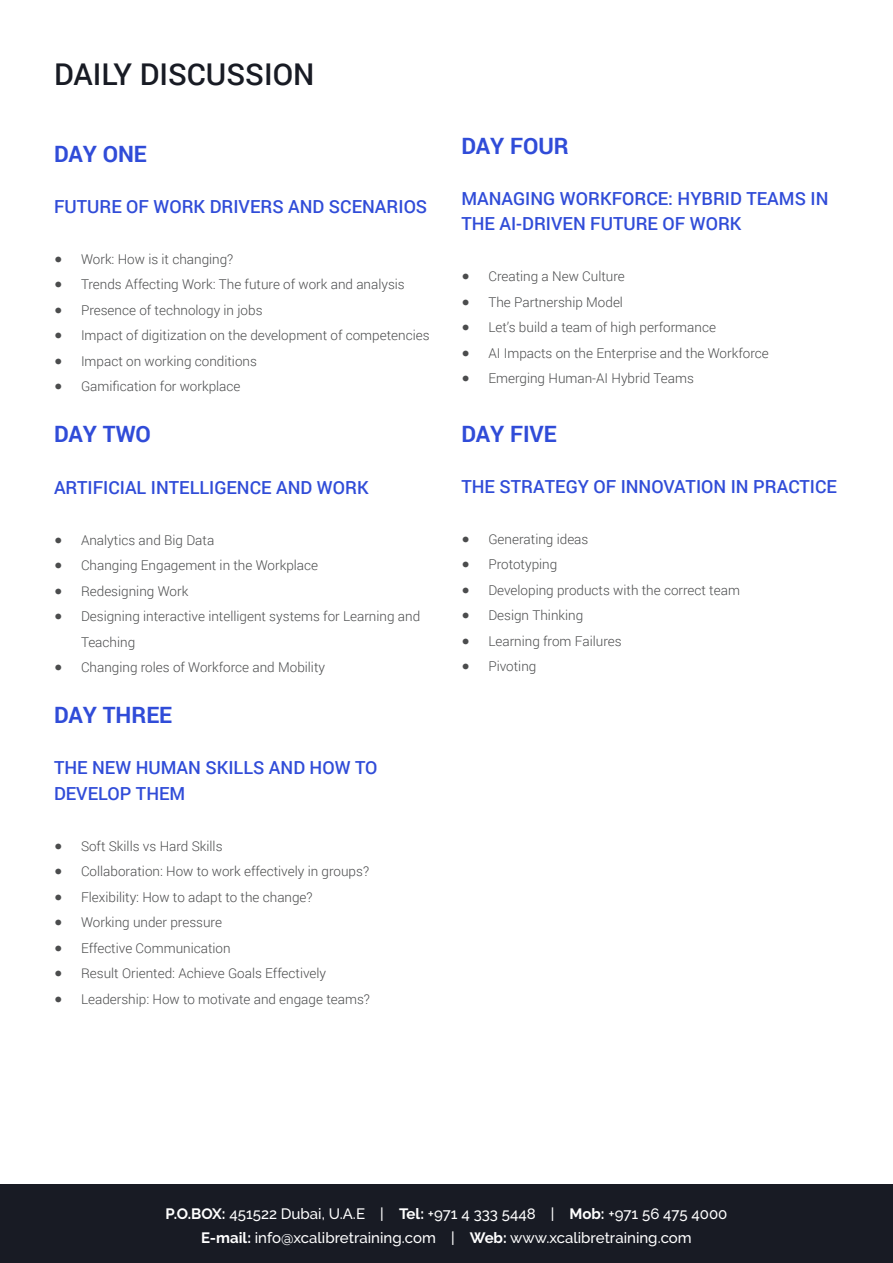
<style>
.page{position:relative;width:893px;height:1263px;background:#fff}
.page>*{position:absolute;margin:0;border:0;box-sizing:border-box;transform-origin:0 0}
.t1{font:500 30px "Roboto";color:#181b24}
.t2{font:700 22.5px "Roboto";color:#304cd8}
.t3{font:500 18px/25.5px "Roboto";color:#304cd8}
.t4{font:500 15px/24px "Raleway";color:#fff;text-align:center}
.t5{font:300 13.5px/25.5px "Roboto";color:#4b4c4d}
.s1{font-family:"Helvetica Neue";font-weight:400}
.s2{font-weight:700}
</style>
<div class="page">
<div style="left:0;top:1184px;width:893px;height:79px;background:#181b24"></div>
<p class="t1" style="left:54px;top:54px;width:262px">DAILY DISCUSSION</p>
<p class="t2" style="left:54px;top:138px;width:94px">DAY ONE</p>
<p class="t3" style="left:54px;top:193px;width:375px">FUTURE OF WORK DRIVERS AND SCENARIOS</p>
<p class="t5" style="left:54px;top:246px;width:181px"><span class="s1">●</span> Work: How is it changing?</p>
<p class="t5" style="left:54px;top:271px;width:352px"><span class="s1">●</span> Trends Affecting Work: The future of work and analysis</p>
<p class="t5" style="left:54px;top:297px;width:210px"><span class="s1">●</span> Presence of technology in jobs</p>
<p class="t5" style="left:54px;top:322px;width:377px"><span class="s1">●</span> Impact of digitization on the development of competencies</p>
<p class="t5" style="left:54px;top:348px;width:204px"><span class="s1">●</span> Impact on working conditions</p>
<p class="t5" style="left:54px;top:373px;width:188px"><span class="s1">●</span> Gamification for workplace</p>
<p class="t2" style="left:54px;top:419px;width:99px">DAY TWO</p>
<p class="t3" style="left:54px;top:474px;width:316px">ARTIFICIAL INTELLIGENCE AND WORK</p>
<p class="t5" style="left:54px;top:526px;width:162px"><span class="s1">●</span> Analytics and Big Data</p>
<p class="t5" style="left:54px;top:552px;width:266px"><span class="s1">●</span> Changing Engagement in the Workplace</p>
<p class="t5" style="left:54px;top:577px;width:136px"><span class="s1">●</span> Redesigning Work</p>
<p class="t5" style="left:81px;top:603px;width:341px;text-indent:-27px"><span class="s1">●</span> Designing interactive intelligent systems for Learning and<br>Teaching</p>
<p class="t5" style="left:54px;top:654px;width:273px"><span class="s1">●</span> Changing roles of Workforce and Mobility</p>
<p class="t2" style="left:54px;top:699px;width:120px">DAY THREE</p>
<p class="t3" style="left:54px;top:754px;width:325px">THE NEW HUMAN SKILLS AND HOW TO<br>DEVELOP THEM</p>
<p class="t5" style="left:54px;top:832px;width:170px"><span class="s1">●</span> Soft Skills vs Hard Skills</p>
<p class="t5" style="left:54px;top:858px;width:317px"><span class="s1">●</span> Collaboration: How to work effectively in groups?</p>
<p class="t5" style="left:54px;top:883px;width:260px"><span class="s1">●</span> Flexibility: How to adapt to the change?</p>
<p class="t5" style="left:54px;top:909px;width:170px"><span class="s1">●</span> Working under pressure</p>
<p class="t5" style="left:54px;top:934px;width:178px"><span class="s1">●</span> Effective Communication</p>
<p class="t5" style="left:54px;top:960px;width:274px"><span class="s1">●</span> Result Oriented: Achieve Goals Effectively</p>
<p class="t5" style="left:54px;top:985px;width:317px"><span class="s1">●</span> Leadership: How to motivate and engage teams?</p>
<p class="t2" style="left:461px;top:130px;width:109px">DAY FOUR</p>
<p class="t3" style="left:461px;top:185px;width:369px">MANAGING WORKFORCE: HYBRID TEAMS IN<br>THE AI-DRIVEN FUTURE OF WORK</p>
<p class="t5" style="left:461px;top:263px;width:165px"><span class="s1">●</span> Creating a New Culture</p>
<p class="t5" style="left:461px;top:289px;width:163px"><span class="s1">●</span> The Partnership Model</p>
<p class="t5" style="left:461px;top:314px;width:256px"><span class="s1">●</span> Let’s build a team of high performance</p>
<p class="t5" style="left:461px;top:340px;width:309px"><span class="s1">●</span> AI Impacts on the Enterprise and the Workforce</p>
<p class="t5" style="left:461px;top:365px;width:234px"><span class="s1">●</span> Emerging Human-AI Hybrid Teams</p>
<p class="t2" style="left:461px;top:418px;width:97px">DAY FIVE</p>
<p class="t3" style="left:461px;top:473px;width:377px">THE STRATEGY OF INNOVATION IN PRACTICE</p>
<p class="t5" style="left:461px;top:526px;width:129px"><span class="s1">●</span> Generating ideas</p>
<p class="t5" style="left:461px;top:551px;width:97px"><span class="s1">●</span> Prototyping</p>
<p class="t5" style="left:461px;top:577px;width:280px"><span class="s1">●</span> Developing products with the correct team</p>
<p class="t5" style="left:461px;top:602px;width:123px"><span class="s1">●</span> Design Thinking</p>
<p class="t5" style="left:461px;top:628px;width:162px"><span class="s1">●</span> Learning from Failures</p>
<p class="t5" style="left:461px;top:653px;width:77px"><span class="s1">●</span> Pivoting</p>
<p class="t4" style="left:166px;top:1201px;width:563px"><span class="s2">P.O.BOX:</span> 451522 Dubai, U.A.E | <span class="s2">Tel:</span> +971 4 333 5448 | <span class="s2">Mob:</span> +971 56 475 4000<br><span class="s2">E-mail:</span> info@xcalibretraining.com | <span class="s2">Web:</span> www.xcalibretraining.com</p>
</div>
